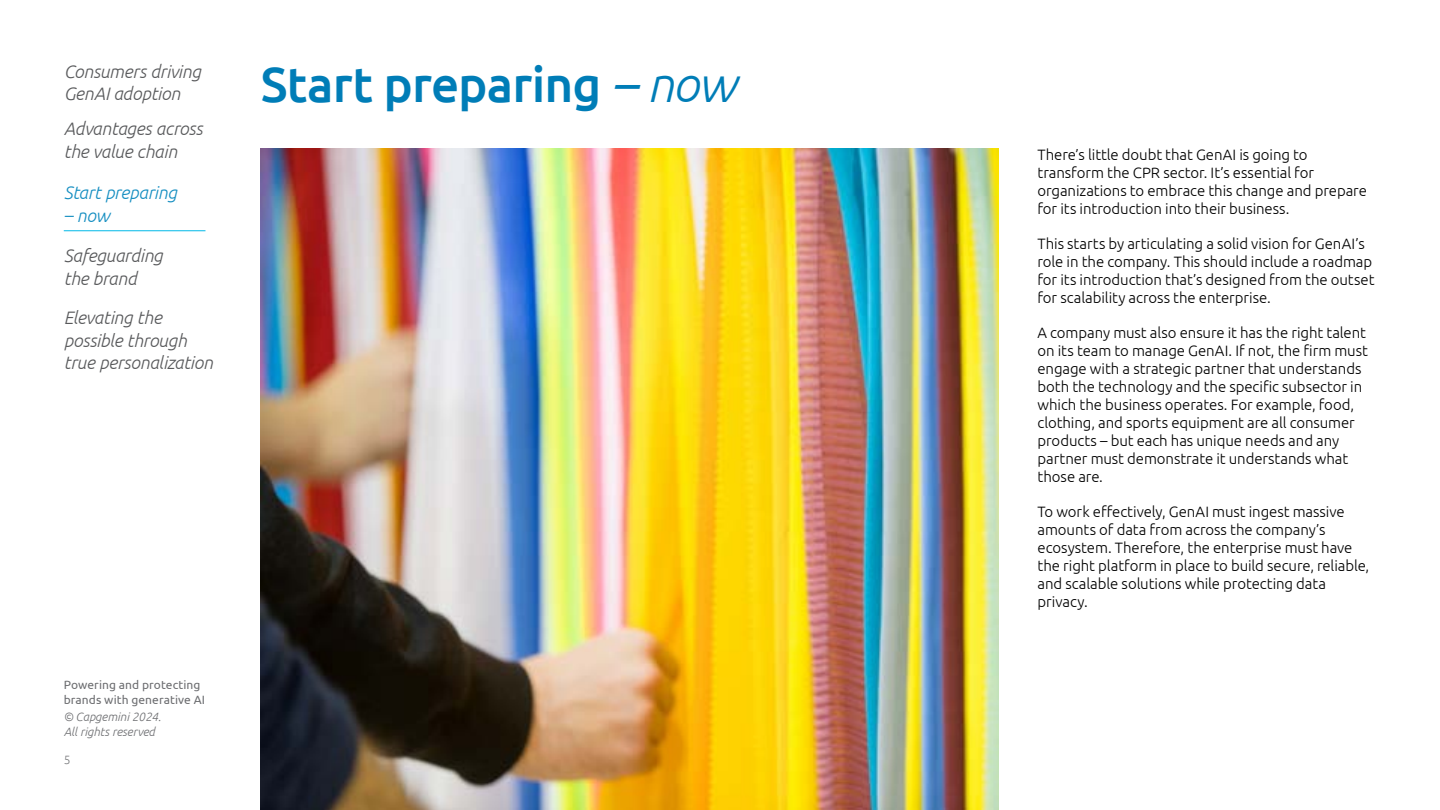
<style>
.page{position:relative;width:1440px;height:810px;background:#fff}
.page>*{position:absolute;margin:0;border:0;box-sizing:border-box;transform-origin:0 0}
.t1{font:500 49.5px "Ubuntu";letter-spacing:-.02em;color:#007db7}
.t2{font:italic 300 18px/22.5px "Ubuntu";letter-spacing:-.01em;color:#58595b}
.t3{font:italic 300 18px "Ubuntu";letter-spacing:-.01em;color:#158ec1}
.t4{font:300 15px/18px "Ubuntu";letter-spacing:-.005em;color:#000}
.t5{font:12px/15px "Ubuntu";letter-spacing:.005em;color:#6d6e71}
.t6{font:italic 300 12px/15px "Ubuntu";letter-spacing:-.005em;color:#6d6e71}
.t7{font:300 12px "Ubuntu";color:#77787b}
.s1{font-weight:400;font-style:italic}
.s2{font-weight:300;font-style:italic}
</style>
<div class="page">
<img style="left:261px;top:148px;width:737px;height:662px">
<hr style="left:64px;top:230px;width:141px;height:1px;background:#00b9e7">
<p class="t2" style="left:64px;top:60px;width:139px">Consumers driving<br>GenAI adoption</p>
<p class="t2" style="left:64px;top:117px;width:140px">Advantages across the value chain</p>
<p class="t3" style="left:64px;top:182px;width:115px">Start preparing</p>
<p class="t3" style="left:64px;top:205px;width:47px">– now</p>
<p class="t2" style="left:64px;top:244px;width:100px">Safeguarding the brand</p>
<p class="t2" style="left:64px;top:306px;width:151px">Elevating the possible through true personalization</p>
<h1 class="t1" style="left:261px;top:53px;width:476px">Start preparing <span class="s1">–</span> <span class="s2">now</span></h1>
<p class="t5" style="left:64px;top:677px;width:143px">Powering and protecting brands with generative AI</p>
<p class="t6" style="left:64px;top:709px;width:99px">© Capgemini 2024.<br>All rights reserved</p>
<p class="t7" style="left:64px;top:752px;width:8px">5</p>
<p class="t4" style="left:1037px;top:145px;width:331px">There’s little doubt that GenAI is going to transform the CPR sector. It’s essential for organizations to embrace this change and prepare for its introduction into their business.</p>
<p class="t4" style="left:1037px;top:234px;width:338px">This starts by articulating a solid vision for GenAI’s role in the company. This should include a roadmap for its introduction that’s designed from the outset for scalability across the enterprise.</p>
<p class="t4" style="left:1037px;top:323px;width:332px">A company must also ensure it has the right talent on its team to manage GenAI. If not, the firm must engage with a strategic partner that understands both the technology and the specific subsector in which the business operates. For example, food, clothing, and sports equipment are all consumer products – but each has unique needs and any partner must demonstrate it understands what those are.</p>
<p class="t4" style="left:1037px;top:502px;width:333px">To work effectively, GenAI must ingest massive amounts of data from across the company’s ecosystem. Therefore, the enterprise must have the right platform in place to build secure, reliable, and scalable solutions while protecting data privacy.</p>
</div>
